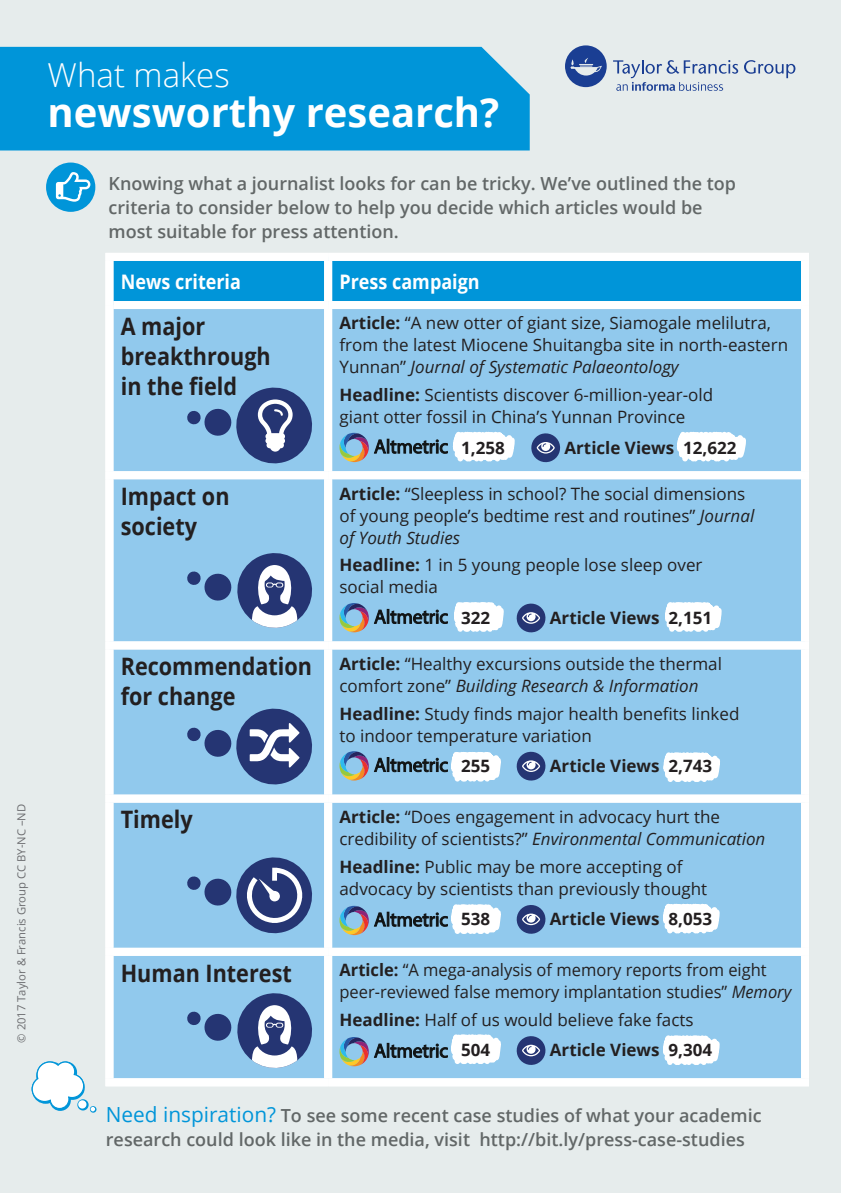
<style>
.page{position:relative;width:841px;height:1193px;background:#fff}
.page>*{position:absolute;margin:0;border:0;box-sizing:border-box;transform-origin:0 0}
.t1{font:700 40px "Open Sans";color:#fff}
.t2{font:300 33px "Open Sans";color:#fff}
.t3{font:700 24px/30px "Open Sans";color:#231f20;scale:.9 1}
.t4{font:700 20px "Open Sans";color:#fff;scale:.9 1}
.t5{font:600 18px/24px "Open Sans";color:#626767}
.t6{font:17px/22px "Open Sans";color:#231f20}
.t7{font:700 17px "Open Sans";color:#231f20}
.t8{font:11.2px "Open Sans";color:#6c6d70}
.s1{font-weight:700}
.s2{font-style:italic}
.s3{font-weight:400;font-size:20.8px;color:#0095d9}
</style>
<div class="page">
<div style="left:0;top:0;width:841px;height:1192px;background:#e6ecec"></div>
<div style="left:113px;top:261px;width:688px;height:40px;background:#0095d9"></div>
<div style="left:113px;top:309px;width:688px;height:768px;background:#91c9ed"></div>
<div style="left:0;top:47px;width:530px;height:103px;background:#0095d9"></div>
<div style="left:46px;top:162px;width:49px;height:50px;background:#0095d9;border-radius:50%"></div>
<svg style="left:56px;top:172px;width:34px;height:30px"></svg>
<svg style="left:565px;top:45px;width:41px;height:42px"></svg>
<svg style="left:744px;top:60px;width:51px;height:18px"></svg>
<svg style="left:613px;top:60px;width:125px;height:31px"></svg>
<svg style="left:31px;top:1061px;width:65px;height:51px"></svg>
<svg style="left:78px;top:1099px;width:8px;height:9px"></svg>
<svg style="left:605px;top:749px;width:118px;height:338px;background:#abd6f1"></svg>
<svg style="left:571px;top:811px;width:7px;height:131px"></svg>
<svg style="left:578px;top:811px;width:8px;height:131px"></svg>
<svg style="left:590px;top:811px;width:7px;height:131px"></svg>
<svg style="left:597px;top:811px;width:8px;height:131px"></svg>
<svg style="left:605px;top:811px;width:117px;height:131px;background:#9bceee"></svg>
<div style="left:389px;top:793px;width:115px;height:112px;background:#91c9ed"></div>
<svg style="left:571px;top:942px;width:151px;height:145px;background:#9bceee"></svg>
<div style="left:360px;top:349px;width:7px;height:442px;background:#91c9ed"></div>
<div style="left:367px;top:349px;width:9px;height:442px;background:#91c9ed"></div>
<svg style="left:376px;top:349px;width:4px;height:442px"></svg>
<div style="left:380px;top:349px;width:7px;height:442px;background:#91c9ed"></div>
<div style="left:387px;top:349px;width:10px;height:442px;background:#91c9ed"></div>
<svg style="left:397px;top:349px;width:120px;height:442px;background:#9bceee"></svg>
<div style="left:583px;top:360px;width:8px;height:389px;background:#91c9ed"></div>
<div style="left:591px;top:360px;width:10px;height:389px;background:#91c9ed"></div>
<div style="left:601px;top:360px;width:5px;height:389px;background:#91c9ed"></div>
<div style="left:606px;top:360px;width:8px;height:389px;background:#91c9ed"></div>
<div style="left:614px;top:360px;width:10px;height:389px;background:#91c9ed"></div>
<svg style="left:624px;top:360px;width:124px;height:389px;background:#9ce"></svg>
<div style="left:105px;top:253px;width:223px;height:8px;background:#fff"></div>
<div style="left:105px;top:261px;width:8px;height:44px;background:#fff"></div>
<div style="left:328px;top:253px;width:481px;height:8px;background:#fff"></div>
<div style="left:324px;top:261px;width:8px;height:40px;background:#fff"></div>
<div style="left:801px;top:261px;width:8px;height:44px;background:#fff"></div>
<div style="left:105px;top:305px;width:8px;height:166px;background:#fff"></div>
<div style="left:324px;top:309px;width:8px;height:162px;background:#fff"></div>
<div style="left:801px;top:305px;width:8px;height:166px;background:#fff"></div>
<div style="left:105px;top:471px;width:223px;height:8px;background:#fff"></div>
<div style="left:105px;top:479px;width:8px;height:162px;background:#fff"></div>
<div style="left:328px;top:471px;width:481px;height:8px;background:#fff"></div>
<div style="left:324px;top:479px;width:8px;height:162px;background:#fff"></div>
<div style="left:801px;top:479px;width:8px;height:162px;background:#fff"></div>
<div style="left:105px;top:641px;width:223px;height:8px;background:#fff"></div>
<div style="left:105px;top:649px;width:8px;height:145px;background:#fff"></div>
<div style="left:328px;top:641px;width:481px;height:8px;background:#fff"></div>
<div style="left:324px;top:649px;width:8px;height:145px;background:#fff"></div>
<div style="left:801px;top:649px;width:8px;height:145px;background:#fff"></div>
<div style="left:105px;top:794px;width:223px;height:8px;background:#fff"></div>
<div style="left:105px;top:802px;width:8px;height:145px;background:#fff"></div>
<div style="left:328px;top:794px;width:481px;height:8px;background:#fff"></div>
<div style="left:324px;top:802px;width:8px;height:145px;background:#fff"></div>
<div style="left:801px;top:802px;width:8px;height:145px;background:#fff"></div>
<div style="left:105px;top:947px;width:223px;height:8px;background:#fff"></div>
<div style="left:105px;top:955px;width:8px;height:122px;background:#fff"></div>
<div style="left:328px;top:947px;width:481px;height:8px;background:#fff"></div>
<div style="left:324px;top:955px;width:8px;height:122px;background:#fff"></div>
<div style="left:801px;top:955px;width:8px;height:122px;background:#fff"></div>
<div style="left:105px;top:1077px;width:223px;height:8px;background:#fff"></div>
<div style="left:328px;top:1077px;width:481px;height:8px;background:#fff"></div>
<div style="left:113px;top:301px;width:215px;height:8px;background:#fff"></div>
<div style="left:328px;top:301px;width:473px;height:8px;background:#fff"></div>
<svg style="left:339px;top:432px;width:109px;height:30px;background:#7ca1b9"></svg>
<svg style="left:529px;top:431px;width:33px;height:33px"></svg>
<svg style="left:339px;top:603px;width:109px;height:29px;background:#7ba0b7"></svg>
<svg style="left:515px;top:601px;width:32px;height:33px"></svg>
<svg style="left:339px;top:751px;width:109px;height:29px;background:#7ba0b7"></svg>
<svg style="left:515px;top:749px;width:32px;height:33px"></svg>
<svg style="left:515px;top:902px;width:32px;height:33px"></svg>
<svg style="left:339px;top:905px;width:165px;height:182px;background:#a0cae5"></svg>
<svg style="left:515px;top:1034px;width:32px;height:32px"></svg>
<svg style="left:186px;top:548px;width:131px;height:84px;background:#799dc5"></svg>
<svg style="left:186px;top:703px;width:131px;height:86px;background:#7094bf"></svg>
<svg style="left:186px;top:852px;width:131px;height:85px;background:#6f93be"></svg>
<svg style="left:186px;top:988px;width:131px;height:84px;background:#799dc5"></svg>
<svg style="left:186px;top:382px;width:131px;height:86px;background:#5f84b4"></svg>
<p class="t8" style="left:14px;top:1042px;width:240px;rotate:-90deg">© 2017 Taylor &amp; Francis Group CC BY-NC –ND</p>
<h2 class="t2" style="left:48px;top:52px;width:184px">What makes</h2>
<h1 class="t1" style="left:48px;top:84px;width:453px">newsworthy research?</h1>
<p class="t5" style="left:109px;top:171px;width:629px">Knowing what a journalist looks for can be tricky. We’ve outlined the top criteria to consider below to help you decide which articles would be most suitable for press attention.</p>
<p class="t4" style="left:121px;top:267px;width:135px">News criteria</p>
<p class="t4" style="left:339px;top:267px;width:157px">Press campaign</p>
<h3 class="t3" style="left:121px;top:310px;width:168px">A major breakthrough in the field</h3>
<p class="t6" style="left:339px;top:312px;width:450px"><span class="s1">Article:</span> “A new otter of giant size, Siamogale melilutra, from the latest Miocene Shuitangba site in north-eastern<br>Yunnan” <span class="s2">Journal of Systematic Palaeontology</span></p>
<p class="t6" style="left:339px;top:383px;width:375px"><span class="s1">Headline:</span> Scientists discover 6-million-year-old giant otter fossil in China’s Yunnan Province</p>
<p class="t7" style="left:461px;top:435px;width:45px">1,258</p>
<p class="t7" style="left:564px;top:435px;width:173px">Article Views 12,622</p>
<h3 class="t3" style="left:121px;top:480px;width:122px">Impact on society</h3>
<p class="t6" style="left:339px;top:482px;width:416px"><span class="s1">Article:</span> “Sleepless in school? The social dimensions of young people’s bedtime rest and routines” <span class="s2">Journal of Youth Studies</span></p>
<p class="t6" style="left:339px;top:553px;width:364px"><span class="s1">Headline:</span> 1 in 5 young people lose sleep over social media</p>
<p class="t7" style="left:461px;top:605px;width:31px">322</p>
<p class="t7" style="left:550px;top:605px;width:164px">Article Views 2,151</p>
<h3 class="t3" style="left:121px;top:650px;width:214px">Recommendation for change</h3>
<p class="t6" style="left:339px;top:652px;width:384px"><span class="s1">Article:</span> “Healthy excursions outside the thermal comfort zone” <span class="s2">Building Research &amp; Information</span></p>
<p class="t6" style="left:339px;top:701px;width:401px"><span class="s1">Headline:</span> Study finds major health benefits linked to indoor temperature variation</p>
<p class="t7" style="left:461px;top:753px;width:31px">255</p>
<p class="t7" style="left:550px;top:753px;width:164px">Article Views 2,743</p>
<h3 class="t3" style="left:121px;top:803px;width:81px">Timely</h3>
<p class="t6" style="left:339px;top:805px;width:427px"><span class="s1">Article:</span> “Does engagement in advocacy hurt the credibility of scientists?” <span class="s2">Environmental Communication</span></p>
<p class="t6" style="left:339px;top:854px;width:369px"><span class="s1">Headline:</span> Public may be more accepting of advocacy by scientists than previously thought</p>
<p class="t7" style="left:461px;top:906px;width:31px">538</p>
<p class="t7" style="left:550px;top:906px;width:164px">Article Views 8,053</p>
<h3 class="t3" style="left:121px;top:956px;width:191px">Human Interest</h3>
<p class="t6" style="left:339px;top:958px;width:453px"><span class="s1">Article:</span> “A mega-analysis of memory reports from eight peer-reviewed false memory implantation studies” <span class="s2">Memory</span></p>
<p class="t6" style="left:461px;top:1003px;width:234px;line-height:30.6px;text-indent:-122px"><span class="s1">Headline:</span> Half of us would believe fake facts<br><span class="s1">504</span></p>
<p class="t7" style="left:550px;top:1037px;width:164px">Article Views 9,304</p>
<p class="t5" style="left:106px;top:1102px;width:657px"><span class="s3">Need inspiration?</span> To see some recent case studies of what your academic research could look like in the media, visit http://bit.ly/press-case-studies</p>
</div>
